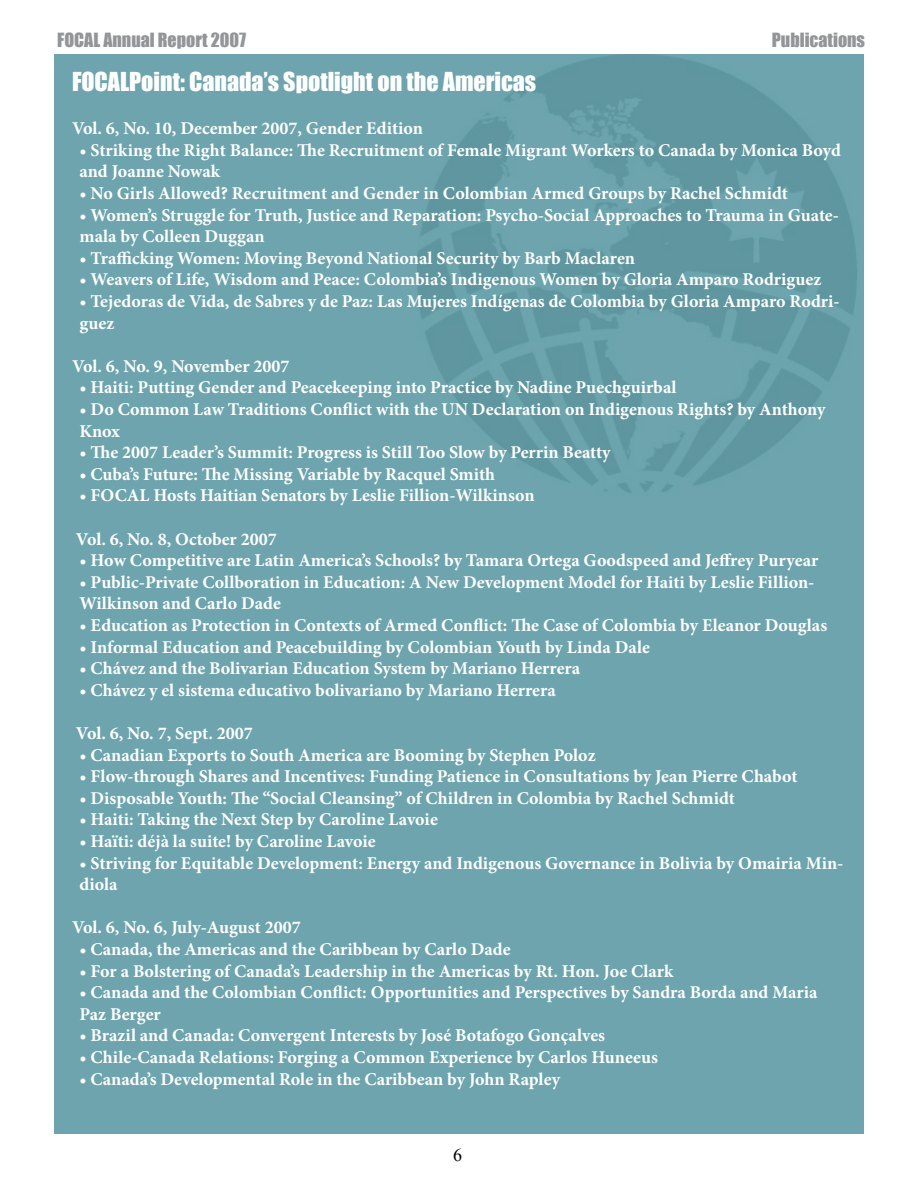
<style>
.page{position:relative;width:918px;height:1188px;background:#fff}
.page>*{position:absolute;margin:0;border:0;box-sizing:border-box;transform-origin:0 0}
.t1{font:24px "Impact";color:#fff}
.t2{font:700 18px/21.6px "Minion Pro";color:#fff}
.t3{font:18px "Impact";color:#939598}
.t4{font:18px "Times New Roman";color:#000}
</style>
<div class="page">
<div style="left:54px;top:54px;width:810px;height:1080px;background:linear-gradient(to right,#6ea5af,#69a0aa)"></div>
<p class="t3" style="left:57px;top:26px;width:190px">FOCAL Annual Report 2007</p>
<p class="t3" style="left:772px;top:26px;width:95px">Publications</p>
<h1 class="t1" style="left:72px;top:63px;width:466px">FOCALPoint: Canada’s Spotlight on the Americas</h1>
<p class="t2" style="left:72px;top:117px;width:352px">Vol. 6, No. 10, December 2007, Gender Edition</p>
<p class="t2" style="left:80px;top:139px;width:763px">• Striking the Right Balance: The Recruitment of Female Migrant Workers to Canada by Monica Boyd and Joanne Nowak</p>
<p class="t2" style="left:80px;top:182px;width:710px">• No Girls Allowed? Recruitment and Gender in Colombian Armed Groups by Rachel Schmidt</p>
<p class="t2" style="left:80px;top:204px;width:761px">• Women’s Struggle for Truth, Justice and Reparation: Psycho-Social Approaches to Trauma in Guate&shy;mala by Colleen Duggan</p>
<p class="t2" style="left:80px;top:247px;width:557px">• Trafficking Women: Moving Beyond National Security by Barb Maclaren</p>
<p class="t2" style="left:80px;top:269px;width:743px">• Weavers of Life, Wisdom and Peace: Colombia’s Indigenous Women by Gloria Amparo Rodriguez</p>
<p class="t2" style="left:80px;top:290px;width:762px">• Tejedoras de Vida, de Sabres y de Paz: Las Mujeres Indígenas de Colombia by Gloria Amparo Rodri&shy;guez</p>
<p class="t2" style="left:72px;top:355px;width:219px">Vol. 6, No. 9, November 2007</p>
<p class="t2" style="left:80px;top:377px;width:599px">• Haiti: Putting Gender and Peacekeeping into Practice by Nadine Puechguirbal</p>
<p class="t2" style="left:80px;top:398px;width:747px">• Do Common Law Traditions Conflict with the UN Declaration on Indigenous Rights? by Anthony<br>Knox</p>
<p class="t2" style="left:80px;top:441px;width:532px">• The 2007 Leader’s Summit: Progress is Still Too Slow by Perrin Beatty</p>
<p class="t2" style="left:80px;top:463px;width:417px">• Cuba’s Future: The Missing Variable by Racquel Smith</p>
<p class="t2" style="left:80px;top:485px;width:457px">• FOCAL Hosts Haitian Senators by Leslie Fillion-Wilkinson</p>
<p class="t2" style="left:76px;top:528px;width:202px">Vol. 6, No. 8, October 2007</p>
<p class="t2" style="left:80px;top:549px;width:740px">• How Competitive are Latin America’s Schools? by Tamara Ortega Goodspeed and Jeffrey Puryear</p>
<p class="t2" style="left:80px;top:571px;width:736px">• Public-Private Collboration in Education: A New Development Model for Haiti by Leslie Fillion-<br>Wilkinson and Carlo Dade</p>
<p class="t2" style="left:80px;top:614px;width:749px">• Education as Protection in Contexts of Armed Conflict: The Case of Colombia by Eleanor Douglas</p>
<p class="t2" style="left:80px;top:636px;width:572px">• Informal Education and Peacebuilding by Colombian Youth by Linda Dale</p>
<p class="t2" style="left:80px;top:657px;width:502px">• Chávez and the Bolivarian Education System by Mariano Herrera</p>
<p class="t2" style="left:80px;top:679px;width:478px">• Chávez y el sistema educativo bolivariano by Mariano Herrera</p>
<p class="t2" style="left:76px;top:722px;width:179px">Vol. 6, No. 7, Sept. 2007</p>
<p class="t2" style="left:80px;top:744px;width:518px">• Canadian Exports to South America are Booming by Stephen Poloz</p>
<p class="t2" style="left:80px;top:765px;width:719px">• Flow-through Shares and Incentives: Funding Patience in Consultations by Jean Pierre Chabot</p>
<p class="t2" style="left:80px;top:787px;width:657px">• Disposable Youth: The “Social Cleansing” of Children in Colombia by Rachel Schmidt</p>
<p class="t2" style="left:80px;top:809px;width:360px">• Haiti: Taking the Next Step by Caroline Lavoie</p>
<p class="t2" style="left:80px;top:830px;width:298px">• Haïti: déjà la suite! by Caroline Lavoie</p>
<p class="t2" style="left:80px;top:852px;width:765px">• Striving for Equitable Development: Energy and Indigenous Governance in Bolivia by Omairia Min&shy;diola</p>
<p class="t2" style="left:72px;top:917px;width:230px">Vol. 6, No. 6, July-August 2007</p>
<p class="t2" style="left:80px;top:938px;width:433px">• Canada, the Americas and the Caribbean by Carlo Dade</p>
<p class="t2" style="left:80px;top:960px;width:595px">• For a Bolstering of Canada’s Leadership in the Americas by Rt. Hon. Joe Clark</p>
<p class="t2" style="left:80px;top:981px;width:740px">• Canada and the Colombian Conflict: Opportunities and Perspectives by Sandra Borda and Maria<br>Paz Berger</p>
<p class="t2" style="left:80px;top:1025px;width:527px">• Brazil and Canada: Convergent Interests by José Botafogo Gonçalves</p>
<p class="t2" style="left:80px;top:1046px;width:580px">• Chile-Canada Relations: Forging a Common Experience by Carlos Huneeus</p>
<p class="t2" style="left:80px;top:1068px;width:482px">• Canada’s Developmental Role in the Caribbean by John Rapley</p>
<p class="t4" style="left:453px;top:1143px;width:10px">6</p>
</div>
